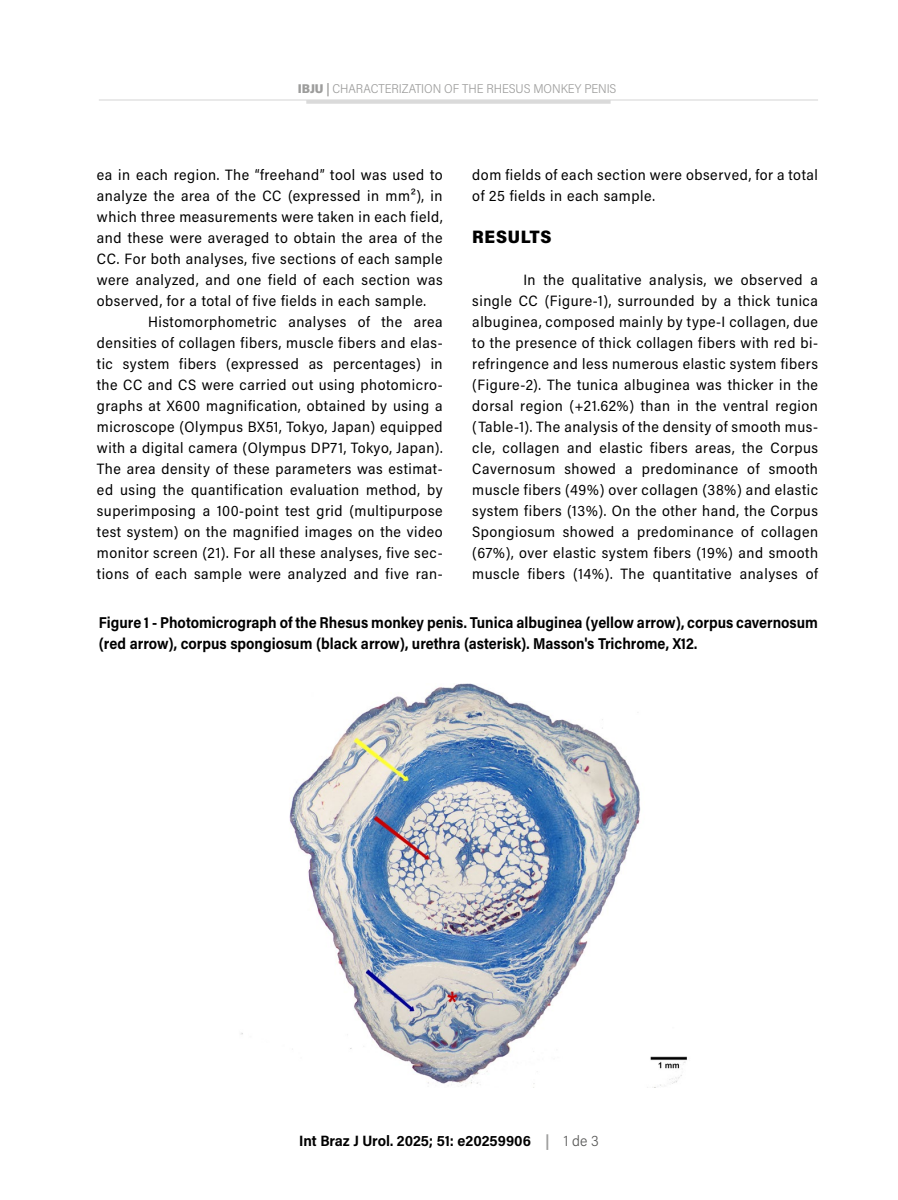
<style>
.page{position:relative;width:898px;height:1200px;background:#fff}
.page>*{position:absolute;margin:0;border:0;box-sizing:border-box;transform-origin:0 0}
.t1{font:900 18px "Acumin Pro Semi Cond";letter-spacing:.035em;color:#000}
.t2{font:700 15.75px/21px "Acumin Pro Semi Cond";color:#000;scale:.95 1}
.t3{font:15px/21px "Acumin Pro Semi Cond";letter-spacing:.035em;color:#000;text-align:justify}
.t4{font:700 15px "Acumin Pro Semi Cond";color:#000}
.t5{font:300 12.75px "Acumin Pro Semi Cond";letter-spacing:-.005em;color:#9d9d9c}
.s1{font-weight:900}
.s2{font-weight:600}
.s3{color:#9d9d9c}
.s4{font-weight:300;color:#575756}
</style>
<div class="page">
<hr style="left:99px;top:99px;width:718px;height:2px;background:#e3e3e3">
<hr style="left:306px;top:100px;width:304px;height:4px;background:#dadada">
<img style="left:241px;top:683px;width:446px;height:403px">
<p class="t5" style="left:298px;top:79px;width:320px"><span class="s1">IBJU</span> <span class="s2">|</span> CHARACTERIZATION OF THE RHESUS MONKEY PENIS</p>
<p class="t3" style="left:97px;top:164px;width:347px">ea in each region. The “freehand” tool was used to analyze the area of the CC (expressed in mm²), in which three measurements were taken in each field, and these were averaged to obtain the area of the CC. For both analyses, five sections of each sample were analyzed, and one field of each section was observed, for a total of five fields in each sample.</p>
<p class="t3" style="left:97px;top:311px;width:347px;text-indent:51px">Histomorphometric analyses of the area densities of collagen fibers, muscle fibers and elas&shy;tic system fibers (expressed as percentages) in the CC and CS were carried out using photomicro&shy;graphs at X600 magnification, obtained by using a microscope (Olympus BX51, Tokyo, Japan) equipped with a digital camera (Olympus DP71, Tokyo, Japan).<br>The area density of these parameters was estimat&shy;ed using the quantification evaluation method, by superimposing a 100-point test grid (multipurpose test system) on the magnified images on the video monitor screen (21). For all these analyses, five sec&shy;tions of each sample were analyzed and five ran-</p>
<p class="t3" style="left:472px;top:164px;width:347px">dom fields of each section were observed, for a total of 25 fields in each sample.</p>
<p class="t1" style="left:472px;top:224px;width:81px">RESULTS</p>
<p class="t3" style="left:472px;top:269px;width:347px;text-indent:51px">In the qualitative analysis, we observed a single CC (Figure-1), surrounded by a thick tunica albuginea, composed mainly by type-I collagen, due to the presence of thick collagen fibers with red bi&shy;refringence and less numerous elastic system fibers (Figure-2). The tunica albuginea was thicker in the dorsal region (+21.62%) than in the ventral region (Table-1). The analysis of the density of smooth mus&shy;cle, collagen and elastic fibers areas, the Corpus Cavernosum showed a predominance of smooth muscle fibers (49%) over collagen (38%) and elastic system fibers (13%). On the other hand, the Corpus Spongiosum showed a predominance of collagen (67%), over elastic system fibers (19%) and smooth muscle fibers (14%). The quantitative analyses of</p>
<p class="t2" style="left:99px;top:610px;width:758px">Figure 1 - Photomicrograph of the Rhesus monkey penis. Tunica albuginea (yellow arrow), corpus cavernosum (red arrow), corpus spongiosum (black arrow), urethra (asterisk). Masson's Trichrome, X12.</p>
<p class="t4" style="left:299px;top:1129px;width:301px">Int Braz J Urol. 2025; 51: e20259906 <span class="s3">|</span> <span class="s4">1 de 3</span></p>
</div>
